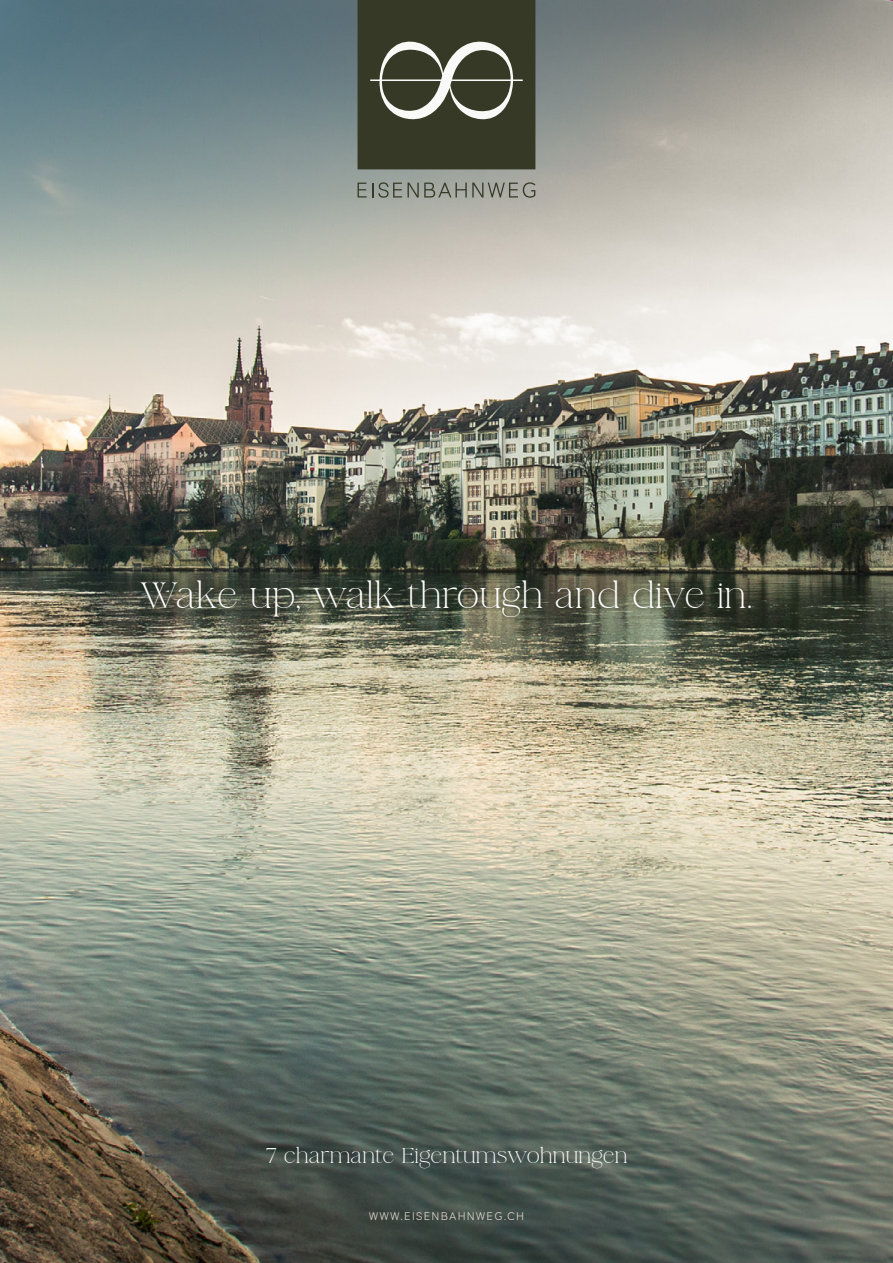
<style>
.page{position:relative;width:893px;height:1263px;background:#fff}
.page>*{position:absolute;margin:0;border:0;box-sizing:border-box;transform-origin:0 0}
.t1{font:32.1px "La Luxes Serif";color:#fff}
.t2{font:18.75px "La Luxes Serif";color:#fff}
.t3{font:300 10.5px "Synthese";letter-spacing:.11em;color:#e3d8cf}
</style>
<div class="page">
<img style="left:0;top:0;width:893px;height:1263px">
<div style="left:138px;top:578px;width:619px;height:44px;background:#363925;opacity:.75"></div>
<svg style="left:358px;top:0;width:177px;height:169px;background:#474a38"></svg>
<svg style="left:358px;top:182px;width:44px;height:16px"></svg>
<svg style="left:408px;top:182px;width:127px;height:16px;background:#8e9086"></svg>
<h1 class="t1" style="left:140px;top:571px;width:615px">Wake up, walk through and dive in.</h1>
<p class="t2" style="left:265px;top:1142px;width:364px">7 charmante Eigentumswohnungen</p>
<p class="t3" style="left:369px;top:1208px;width:157px">WWW.EISENBAHNWEG.CH</p>
</div>
